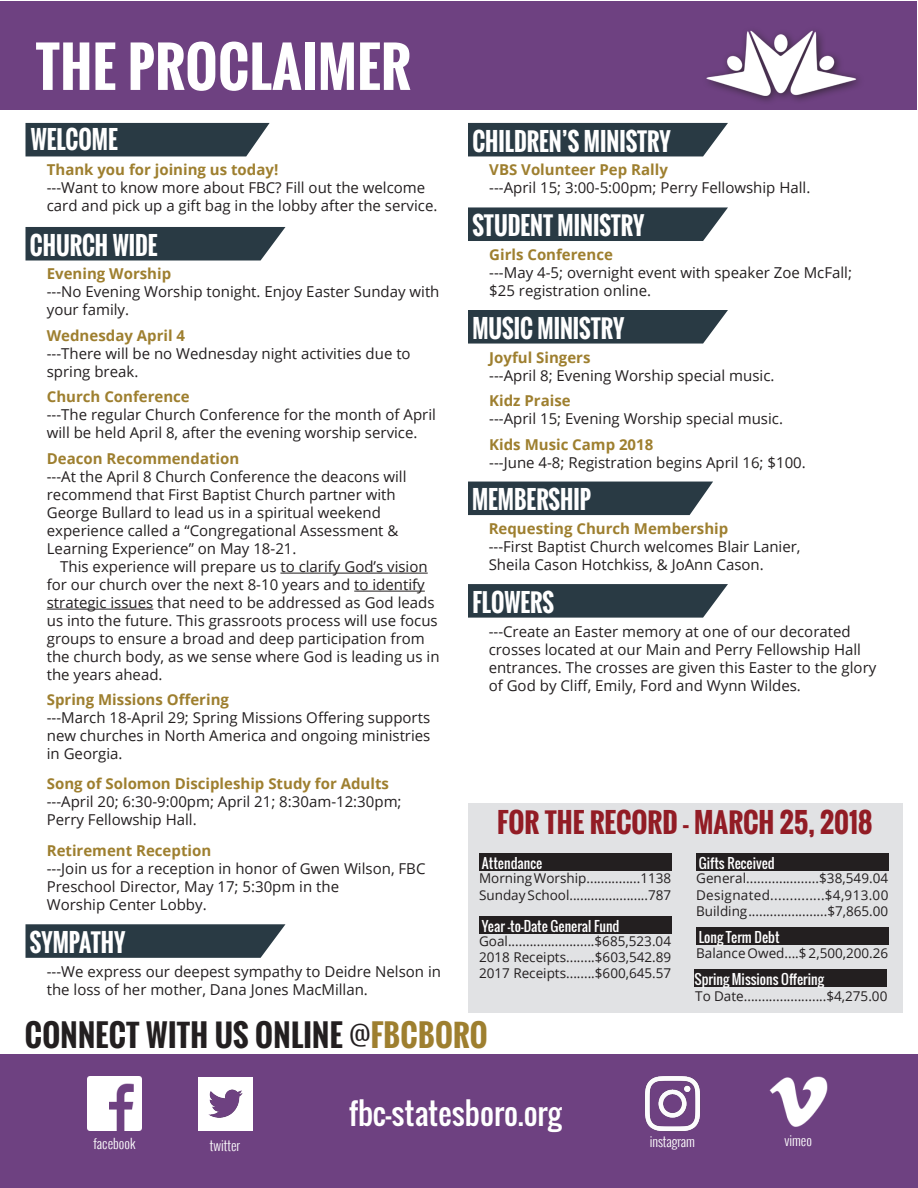
<style>
.page{position:relative;width:918px;height:1188px;background:#fff}
.page>*{position:absolute;margin:0;border:0;box-sizing:border-box;transform-origin:0 0}
.t1{font:700 54px "Oswald";letter-spacing:.01em;color:#fff}
.t2{font:700 30px "Oswald";letter-spacing:.01em;color:#231f20}
.t3{font:30px "Oswald";color:#fff}
.t4{font:700 27px "Oswald";color:#921c25}
.t5{font:700 24.75px "Oswald";color:#fff;scale:.91 1}
.t6{font:15px/18px "Open Sans";color:#231f20}
.t7{font:700 15px "Open Sans";color:#9e7f2f}
.t8{font:13.5px/16.2px "Open Sans";color:#231f20}
.t9{font:13.5px "Oswald";color:#fff}
.t10{font:13.5px "Open Sans";letter-spacing:.025em;color:#231f20}
.t11{font:300 13.5px "Oswald";color:#fff}
.s1{font-weight:300}
.s2{color:#9e7f2f}
</style>
<div class="page">
<div style="left:1px;top:1px;width:916px;height:109px;background:#6e4181"></div>
<img style="left:706px;top:31px;width:152px;height:67px">
<div style="left:468px;top:803px;width:434px;height:210px;background:#e1e2e4"></div>
<div style="left:479px;top:916px;width:192px;height:17px;background:#231f20"></div>
<div style="left:696px;top:927px;width:192px;height:18px;background:#231f20"></div>
<div style="left:479px;top:853px;width:192px;height:17px;background:#231f20"></div>
<div style="left:696px;top:853px;width:192px;height:17px;background:#231f20"></div>
<div style="left:694px;top:969px;width:193px;height:17px;background:#231f20"></div>
<div style="left:0;top:1055px;width:918px;height:133px;background:#6e4181"></div>
<img style="left:88px;top:1077px;width:54px;height:54px">
<img style="left:198px;top:1077px;width:54px;height:54px">
<img style="left:645px;top:1076px;width:55px;height:56px">
<img style="left:769px;top:1076px;width:59px;height:51px">
<hr style="left:280px;top:573px;width:148px;height:1px;background:#231f20">
<hr style="left:354px;top:591px;width:71px;height:1px;background:#231f20">
<hr style="left:47px;top:609px;width:106px;height:1px;background:#231f20">
<svg style="left:26px;top:227px;width:259px;height:34px;background:#35454f"></svg>
<div style="left:468px;top:482px;width:245px;height:33px;background:#293a44"></div>
<svg style="left:468px;top:584px;width:260px;height:34px;background:#35454e"></svg>
<svg style="left:468px;top:207px;width:260px;height:34px;background:#35454f"></svg>
<div style="left:468px;top:123px;width:260px;height:33px;background:#293a44"></div>
<svg style="left:468px;top:310px;width:260px;height:34px;background:#35454e"></svg>
<svg style="left:26px;top:924px;width:259px;height:34px;background:#35454f"></svg>
<div style="left:26px;top:123px;width:244px;height:33px;background:#293a44"></div>
<p class="t1" style="left:36px;top:26px;width:376px">THE PROCLAIMER</p>
<p class="t5" style="left:31px;top:121px;width:97px">WELCOME</p>
<p class="t7" style="left:47px;top:159px;width:233px">Thank you for joining us today!</p>
<p class="t6" style="left:47px;top:179px;width:392px">---Want to know more about FBC? Fill out the welcome card and pick up a gift bag in the lobby after the service.</p>
<p class="t5" style="left:30px;top:226px;width:142px">CHURCH WIDE</p>
<p class="t7" style="left:47px;top:263px;width:126px">Evening Worship</p>
<p class="t6" style="left:47px;top:283px;width:394px">---No Evening Worship tonight. Enjoy Easter Sunday with your family.</p>
<p class="t7" style="left:47px;top:325px;width:140px">Wednesday April 4</p>
<p class="t6" style="left:47px;top:344px;width:365px">---There will be no Wednesday night activities due to spring break.</p>
<p class="t7" style="left:47px;top:386px;width:145px">Church Conference</p>
<p class="t6" style="left:47px;top:406px;width:391px">---The regular Church Conference for the month of April will be held April 8, after the evening worship service.</p>
<p class="t7" style="left:47px;top:448px;width:194px">Deacon Recommendation</p>
<p class="t6" style="left:47px;top:467px;width:361px">---At the April 8 Church Conference the deacons will</p>
<p class="t6" style="left:47px;top:485px;width:350px">recommend that First Baptist Church partner with<br>George Bullard to lead us in a spiritual weekend</p>
<p class="t6" style="left:47px;top:521px;width:353px">experience called a “Congregational Assessment &amp;</p>
<p class="t6" style="left:47px;top:539px;width:251px">Learning Experience” on May 18-21.</p>
<p class="t6" style="left:60px;top:557px;width:369px">This experience will prepare us to clarify God’s vision</p>
<p class="t6" style="left:47px;top:575px;width:380px">for our church over the next 8-10 years and to identify</p>
<p class="t6" style="left:47px;top:593px;width:394px">strategic issues that need to be addressed as God leads us into the future. This grassroots process will use focus groups to ensure a broad and deep participation from the church body, as we sense where God is leading us in the years ahead.</p>
<p class="t7" style="left:47px;top:689px;width:184px">Spring Missions Offering</p>
<p class="t6" style="left:47px;top:709px;width:385px">---March 18-April 29; Spring Missions Offering supports new churches in North America and ongoing ministries</p>
<p class="t6" style="left:47px;top:745px;width:77px">in Georgia.</p>
<p class="t7" style="left:47px;top:773px;width:344px">Song of Solomon Discipleship Study for Adults</p>
<p class="t6" style="left:47px;top:792px;width:356px">---April 20; 6:30-9:00pm; April 21; 8:30am-12:30pm;</p>
<p class="t6" style="left:47px;top:810px;width:151px">Perry Fellowship Hall.</p>
<p class="t7" style="left:47px;top:840px;width:166px">Retirement Reception</p>
<p class="t6" style="left:47px;top:859px;width:380px">---Join us for a reception in honor of Gwen Wilson, FBC<br>Preschool Director, May 17; 5:30pm in the</p>
<p class="t6" style="left:47px;top:895px;width:161px">Worship Center Lobby.</p>
<p class="t5" style="left:30px;top:924px;width:106px">SYMPATHY</p>
<p class="t6" style="left:47px;top:962px;width:396px">---We express our deepest sympathy to Deidre Nelson in the loss of her mother, Dana Jones MacMillan.</p>
<p class="t5" style="left:472px;top:122px;width:220px">CHILDREN’S MINISTRY</p>
<p class="t7" style="left:489px;top:159px;width:180px">VBS Volunteer Pep Rally</p>
<p class="t6" style="left:489px;top:179px;width:323px">---April 15; 3:00-5:00pm; Perry Fellowship Hall.</p>
<p class="t5" style="left:472px;top:207px;width:191px">STUDENT MINISTRY</p>
<p class="t7" style="left:489px;top:244px;width:125px">Girls Conference</p>
<p class="t6" style="left:489px;top:263px;width:364px">---May 4-5; overnight event with speaker Zoe McFall;</p>
<p class="t6" style="left:489px;top:281px;width:163px">$25 registration online.</p>
<p class="t5" style="left:472px;top:309px;width:169px">MUSIC MINISTRY</p>
<p class="t7" style="left:489px;top:346px;width:103px">Joyful Singers</p>
<p class="t6" style="left:489px;top:366px;width:287px">---April 8; Evening Worship special music.</p>
<p class="t7" style="left:489px;top:390px;width:83px">Kidz Praise</p>
<p class="t6" style="left:489px;top:409px;width:295px">---April 15; Evening Worship special music.</p>
<p class="t7" style="left:489px;top:433px;width:166px">Kids Music Camp 2018</p>
<p class="t6" style="left:489px;top:453px;width:318px">---June 4-8; Registration begins April 16; $100.</p>
<p class="t5" style="left:472px;top:481px;width:132px">MEMBERSHIP</p>
<p class="t7" style="left:489px;top:518px;width:241px">Requesting Church Membership</p>
<p class="t6" style="left:489px;top:537px;width:313px">---First Baptist Church welcomes Blair Lanier,</p>
<p class="t6" style="left:489px;top:555px;width:277px">Sheila Cason Hotchkiss, &amp; JoAnn Cason.</p>
<p class="t5" style="left:472px;top:584px;width:91px">FLOWERS</p>
<p class="t6" style="left:489px;top:622px;width:374px">---Create an Easter memory at one of our decorated crosses located at our Main and Perry Fellowship Hall</p>
<p class="t6" style="left:489px;top:658px;width:389px">entrances. The crosses are given this Easter to the glory of God by Cliff, Emily, Ford and Wynn Wildes.</p>
<p class="t4" style="left:497px;top:803px;width:377px">FOR THE RECORD - MARCH 25, 2018</p>
<p class="t9" style="left:482px;top:853px;width:62px">Attendance</p>
<p class="t9" style="left:699px;top:853px;width:77px">Gifts Received</p>
<p class="t8" style="left:696px;top:870px;width:194px">General....................$38,549.04</p>
<p class="t10" style="left:696px;top:885px;width:194px">Designated..............$4,913.00</p>
<p class="t8" style="left:696px;top:902px;width:194px">Building ......................$7,865.00</p>
<p class="t8" style="left:479px;top:870px;width:194px">Morning Worship...............1138</p>
<p class="t8" style="left:479px;top:886px;width:194px">Sunday School......................787</p>
<p class="t9" style="left:482px;top:916px;width:139px">Year -to-Date General Fund</p>
<p class="t9" style="left:699px;top:928px;width:82px">Long Term Debt</p>
<p class="t8" style="left:479px;top:933px;width:194px">Goal........................$685,523.04<br>2018 Receipts........$603,542.89</p>
<p class="t8" style="left:479px;top:965px;width:194px">2017 Receipts........$600,645.57</p>
<p class="t8" style="left:696px;top:944px;width:194px">Balance Owed....$ 2,500,200.26</p>
<p class="t9" style="left:694px;top:969px;width:131px">Spring Missions Offering</p>
<p class="t8" style="left:695px;top:988px;width:194px">To Date.......................$4,275.00</p>
<p class="t2" style="left:25px;top:1013px;width:464px">CONNECT WITH US ONLINE <span class="s1">@</span><span class="s2">FBCBORO</span></p>
<p class="t3" style="left:349px;top:1090px;width:214px">fbc-statesboro.org</p>
<p class="t11" style="left:94px;top:1133px;width:43px">facebook</p>
<p class="t11" style="left:210px;top:1135px;width:32px">twitter</p>
<p class="t11" style="left:650px;top:1132px;width:47px">instagram</p>
<p class="t11" style="left:785px;top:1131px;width:29px">vimeo</p>
</div>
